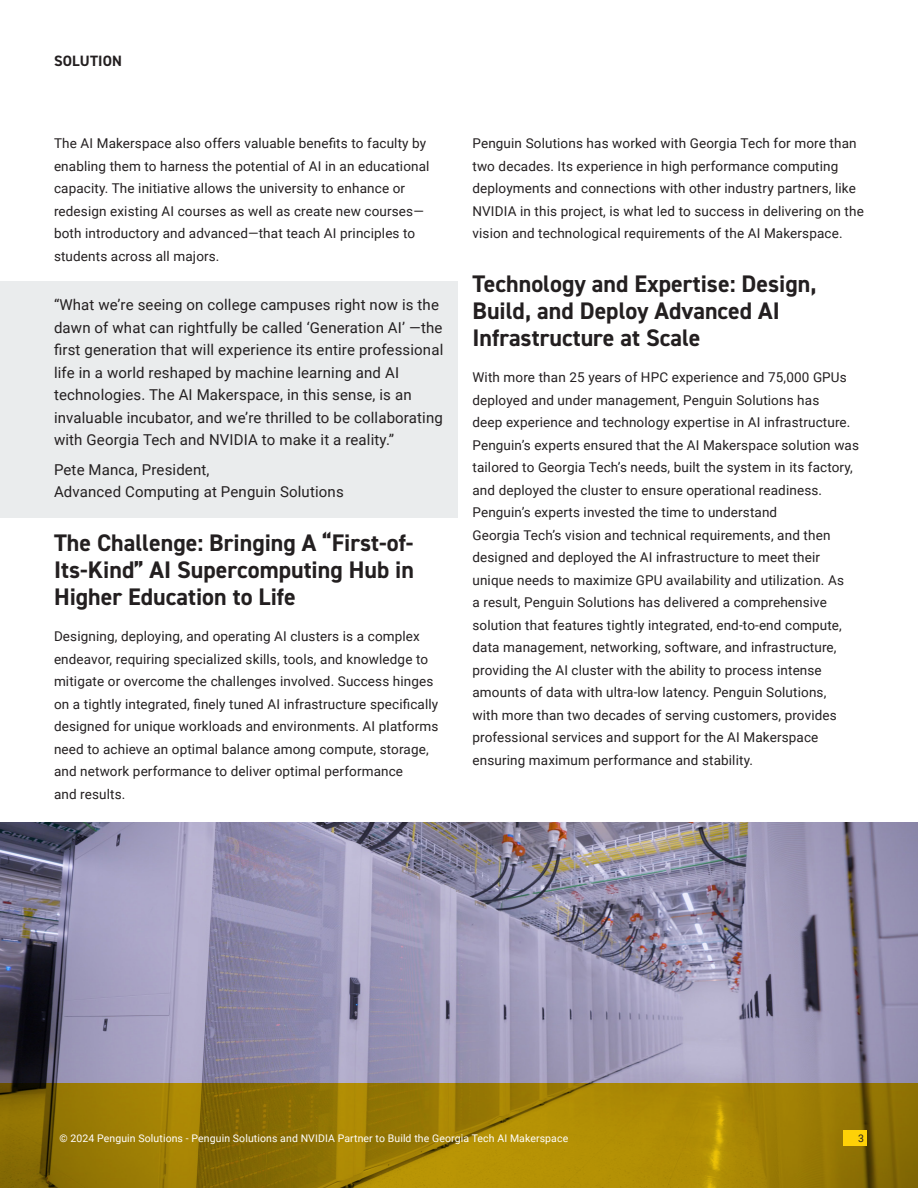
<style>
.page{position:relative;width:918px;height:1188px;background:#fff}
.page>*{position:absolute;margin:0;border:0;box-sizing:border-box;transform-origin:0 0}
.Page_-_Heading_regular{font:700 24px/27px "DIN2014";color:#231f20;text-align:justify}
.Page_-_Body{font:15px/22.5px "Roboto";letter-spacing:.01em;color:#231f20}
.Page_-_Body_bold{font:15px/22.5px "Roboto";letter-spacing:.01em;color:#231f20}
.Page_-_Eyebrow{font:700 15px "DIN2014";letter-spacing:.01em;color:#231f20}
.Page_-_Body-2{font:13.5px/22.5px "Roboto";letter-spacing:.01em;color:#231f20}
.Page_-_Footer{font:10.5px "Roboto";letter-spacing:.01em;color:#fff}
.Page_-_Body-3{font:10.5px "Roboto";color:#231f20}
</style>
<div class="page">
<img style="left:0;top:823px;width:918px;height:261px">
<svg style="left:0;top:1084px;width:918px;height:104px;background:#9b7c04"></svg>
<div style="left:0;top:281px;width:458px;height:236px;background:#eaeced"></div>
<div style="left:843px;top:1131px;width:24px;height:15px;background:#fed107"></div>
<p class="Page_-_Eyebrow" style="left:54px;top:51px;width:70px">SOLUTION</p>
<p class="Page_-_Body-2" style="left:54px;top:132px;width:377px">The AI Makerspace also offers valuable benefits to faculty by enabling them to harness the potential of AI in an educational capacity. The initiative allows the university to enhance or redesign existing AI courses as well as create new courses— both introductory and advanced—that teach AI principles to students across all majors.</p>
<p class="Page_-_Body" style="left:54px;top:293px;width:391px">“What we’re seeing on college campuses right now is the dawn of what can rightfully be called ‘Generation AI’ —the first generation that will experience its entire professional life in a world reshaped by machine learning and AI technologies. The AI Makerspace, in this sense, is an invaluable incubator, and we’re thrilled to be collaborating with Georgia Tech and NVIDIA to make it a reality.”</p>
<p class="Page_-_Body_bold" style="left:54px;top:457px;width:291px">Pete Manca, President,<br>Advanced Computing at Penguin Solutions</p>
<p class="Page_-_Heading_regular" style="left:54px;top:529px;width:362px">The Challenge: Bringing A “First-of-Its-Kind” AI Supercomputing Hub in Higher Education to Life</p>
<p class="Page_-_Body-2" style="left:54px;top:625px;width:386px">Designing, deploying, and operating AI clusters is a complex endeavor, requiring specialized skills, tools, and knowledge to mitigate or overcome the challenges involved. Success hinges on a tightly integrated, finely tuned AI infrastructure specifically designed for unique workloads and environments. AI platforms need to achieve an optimal balance among compute, storage, and network performance to deliver optimal performance<br>and results.</p>
<p class="Page_-_Body-2" style="left:472px;top:132px;width:393px">Penguin Solutions has worked with Georgia Tech for more than two decades. Its experience in high performance computing deployments and connections with other industry partners, like NVIDIA in this project, is what led to success in delivering on the vision and technological requirements of the AI Makerspace.</p>
<p class="Page_-_Heading_regular" style="left:472px;top:270px;width:346px;text-align:left">Technology and Expertise: Design,<br>Build, and Deploy Advanced AI<br>Infrastructure at Scale</p>
<p class="Page_-_Body-2" style="left:472px;top:366px;width:388px">With more than 25 years of HPC experience and 75,000 GPUs deployed and under management, Penguin Solutions has<br>deep experience and technology expertise in AI infrastructure.<br>Penguin’s experts ensured that the AI Makerspace solution was tailored to Georgia Tech’s needs, built the system in its factory, and deployed the cluster to ensure operational readiness.<br>Penguin’s experts invested the time to understand<br>Georgia Tech’s vision and technical requirements, and then designed and deployed the AI infrastructure to meet their unique needs to maximize GPU availability and utilization. As<br>a result, Penguin Solutions has delivered a comprehensive solution that features tightly integrated, end-to-end compute, data management, networking, software, and infrastructure, providing the AI cluster with the ability to process intense amounts of data with ultra-low latency. Penguin Solutions,<br>with more than two decades of serving customers, provides professional services and support for the AI Makerspace ensuring maximum performance and stability.</p>
<p class="Page_-_Footer" style="left:59px;top:1131px;width:510px">© 2024 Penguin Solutions - Penguin Solutions and NVIDIA Partner to Build the Georgia Tech AI Makerspace</p>
<p class="Page_-_Body-3" style="left:858px;top:1131px;width:7px">3</p>
</div>
